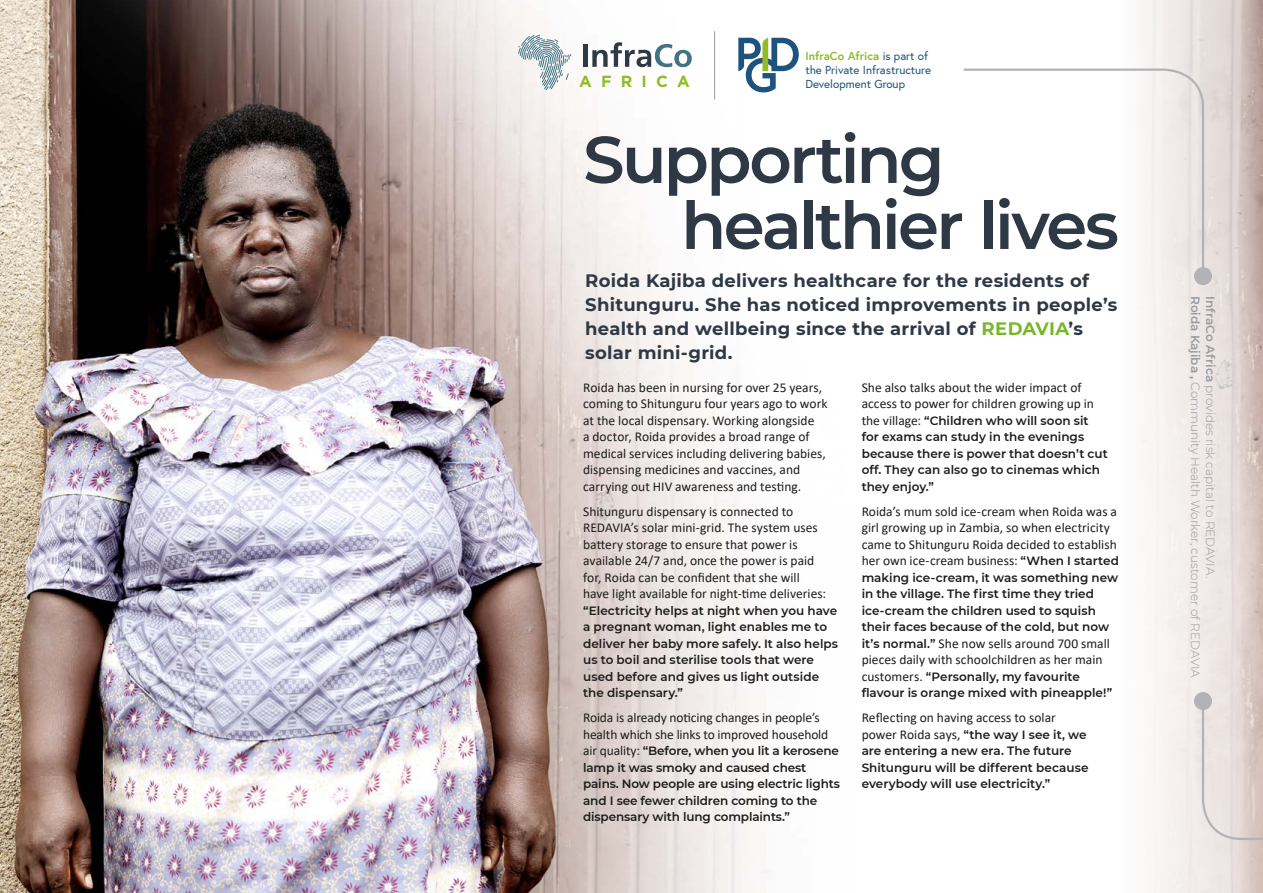
<style>
.page{position:relative;width:1263px;height:893px;background:#fff}
.page>*{position:absolute;margin:0;border:0;box-sizing:border-box;transform-origin:0 0}
.Main_Header{font:600 66px "Montserrat";letter-spacing:-.045em;color:#2f3945}
.First_para{font:700 18px/24px "Montserrat";letter-spacing:.015em;color:#2f3945}
.t1{font:700 16.05px "Gotham";letter-spacing:.565em;color:#91bb29}
.Paragraph{font:13.5px/16.5px "Calibri";color:#1d1d1b}
.Paragraph-2{font:600 12px/16.5px "Montserrat";color:#1d1d1b}
.t2{font:300 12px/15px "Montserrat";color:#999ba1}
.t3{font:11.55px/13.8px "Europa";color:#1f537f}
.s1{font-weight:700;color:#91bb29}
.s2{color:#76b82a}
.s3{font-family:"Calibri";font-weight:400;font-size:13.5px}
.s4{font-family:"Montserrat";font-weight:600;font-size:12px}
.s5{font-weight:600}
</style>
<div class="page">
<img style="left:0;top:0;width:785px;height:893px">
<img style="left:1142px;top:0;width:121px;height:893px">
<svg style="left:1201px;top:699px;width:62px;height:142px;background:#e2d7d4"></svg>
<div style="left:1194px;top:692px;width:18px;height:18px;background:#b3b3b7;border-radius:50%"></div>
<svg style="left:963px;top:67px;width:242px;height:211px"></svg>
<div style="left:1194px;top:267px;width:18px;height:18px;background:#b3b3b7;border-radius:50%"></div>
<svg style="left:738px;top:38px;width:61px;height:54px"></svg>
<hr style="left:714px;top:31px;width:1px;height:68px;background:#979a9f">
<svg style="left:518px;top:35px;width:53px;height:55px"></svg>
<div style="left:583px;top:44px;width:5px;height:23px;background:#2f3945"></div>
<svg style="left:592px;top:42px;width:100px;height:25px"></svg>
<p class="t3" style="left:805px;top:49px;width:127px"><span class="s1">InfraCo Africa</span> is part of the Private Infrastructure</p>
<p class="t1" style="left:579px;top:71px;width:112px">AFRICA</p>
<p class="t3" style="left:805px;top:76px;width:101px">Development Group</p>
<p class="Main_Header" style="left:583px;top:113px;width:363px">Supporting</p>
<p class="Main_Header" style="left:681px;top:179px;width:439px">healthier lives</p>
<p class="First_para" style="left:585px;top:267px;width:534px">Roida Kajiba delivers healthcare for the residents of Shitunguru. She has noticed improvements in people’s health and wellbeing since the arrival of <span class="s2">REDAVIA</span>’s solar mini-grid.</p>
<p class="Paragraph" style="left:583px;top:379px;width:246px">Roida has been in nursing for over 25 years, coming to Shitunguru four years ago to work at the local dispensary. Working alongside<br>a doctor, Roida provides a broad range of medical services including delivering babies, dispensing medicines and vaccines, and carrying out HIV awareness and testing.</p>
<p class="Paragraph" style="left:583px;top:503px;width:245px">Shitunguru dispensary is connected to REDAVIA’s solar mini-grid. The system uses battery storage to ensure that power is available 24/7 and, once the power is paid for, Roida can be confident that she will have light available for night-time deliveries:</p>
<p class="Paragraph-2" style="left:583px;top:602px;width:256px">“Electricity helps at night when you have a pregnant woman, light enables me to deliver her baby more safely. It also helps us to boil and sterilise tools that were used before and gives us light outside the dispensary.”</p>
<p class="Paragraph" style="left:583px;top:709px;width:247px">Roida is already noticing changes in people’s health which she links to improved household</p>
<p class="Paragraph-2" style="left:583px;top:742px;width:258px"><span class="s3">air quality:</span> “Before, when you lit a kerosene lamp it was smoky and caused chest pains. Now people are using electric lights and I see fewer children coming to the dispensary with lung complaints.”</p>
<p class="Paragraph" style="left:862px;top:379px;width:234px">She also talks about the wider impact of access to power for children growing up in</p>
<p class="Paragraph-2" style="left:862px;top:412px;width:248px"><span class="s3">the village:</span> “Children who will soon sit for exams can study in the evenings because there is power that doesn’t cut off. They can also go to cinemas which they enjoy.”</p>
<p class="Paragraph" style="left:862px;top:503px;width:259px">Roida’s mum sold ice-cream when Roida was a girl growing up in Zambia, so when electricity came to Shitunguru Roida decided to establish her own ice-cream business: <span class="s4">“When I started</span></p>
<p class="Paragraph-2" style="left:862px;top:569px;width:258px">making ice-cream, it was something new in the village. The first time they tried ice-cream the children used to squish their faces because of the cold, but now</p>
<p class="Paragraph" style="left:862px;top:635px;width:250px"><span class="s4">it’s normal.”</span> She now sells around 700 small pieces daily with schoolchildren as her main</p>
<p class="Paragraph-2" style="left:862px;top:668px;width:252px"><span class="s3">customers.</span> “Personally, my favourite flavour is orange mixed with pineapple!”</p>
<p class="Paragraph" style="left:862px;top:709px;width:196px">Reflecting on having access to solar</p>
<p class="Paragraph-2" style="left:862px;top:726px;width:228px"><span class="s3">power Roida says,</span> “the way I see it, we are entering a new era. The future Shitunguru will be different because everybody will use electricity.”</p>
<p class="t2" style="left:1218px;top:296px;width:383px;rotate:90deg"><span class="s5">InfraCo Africa</span> provides risk capital to REDAVIA.<br><span class="s5">Roida Kajiba ,</span> Community Health Worker, customer of REDAVIA</p>
</div>
